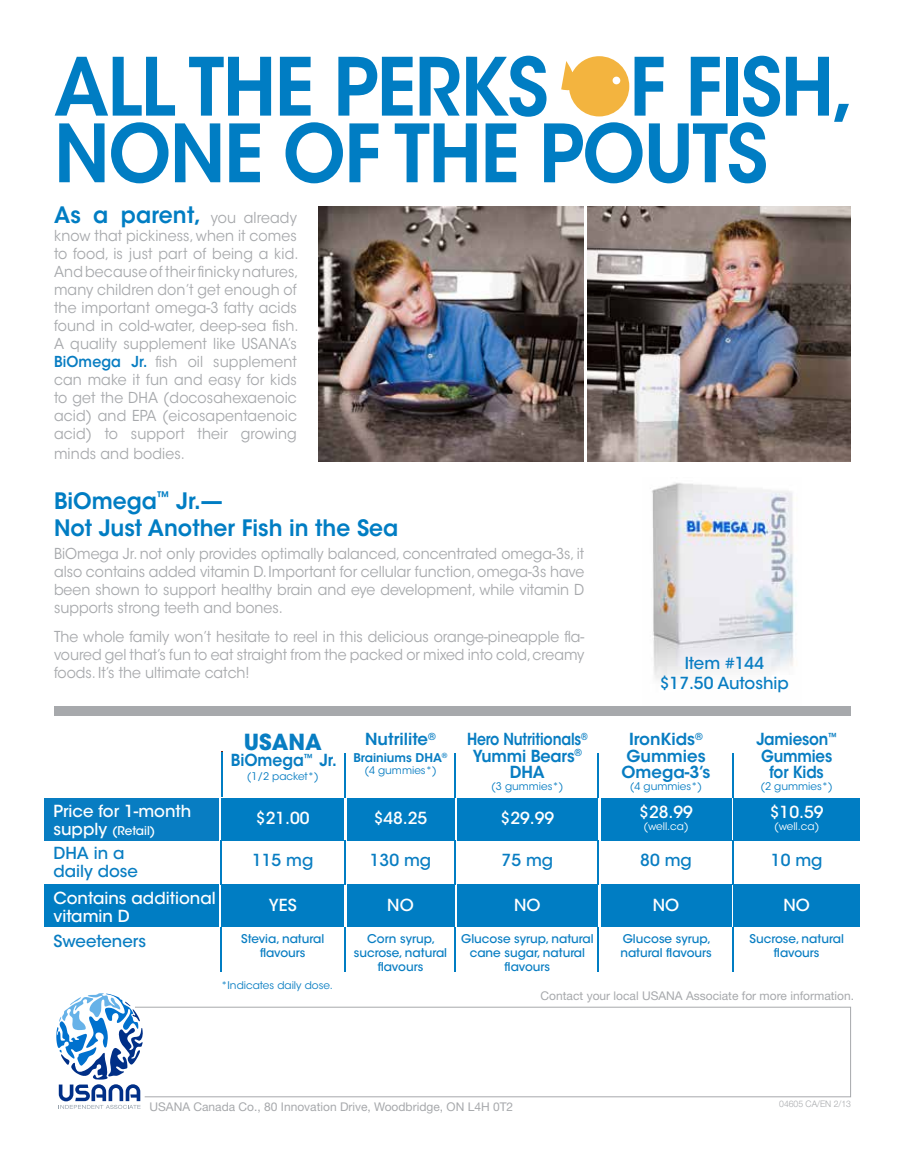
<style>
.page{position:relative;width:905px;height:1175px;background:#fff}
.page>*{position:absolute;margin:0;border:0;box-sizing:border-box;transform-origin:0 0}
.t1{font:79.5px/66.6px "ITC Avant Garde MM 575 750";letter-spacing:-.02em;color:#007dc3;scale:.93 1}
.t2{font:22.5px/27px "ITC Avant Garde MM 575 750";color:#007dc3}
.t3{font:22.05px "ITC Avant Garde MM 740 750";color:#087dc2}
.t4{font:16.5px/18px "ITC Avant Garde MM 445 750";color:#fff}
.t5{font:16.5px/18px "ITC Avant Garde MM 445 750";color:#087dc2}
.t6{font:16.5px/16.5px "ITC Avant Garde MM 575 750";letter-spacing:-.01em;color:#087dc2;text-align:center}
.t7{font:16.5px/16.5px "ITC Avant Garde MM 575 750";letter-spacing:-.01em;color:#087dc2;text-align:center;scale:.85 1}
.t8{font:16.5px/16.5px "ITC Avant Garde MM 575 750";letter-spacing:-.01em;color:#087dc2;text-align:center;scale:.91 1}
.t9{font:16.5px "ITC Avant Garde MM 575 750";letter-spacing:-.01em;color:#087dc2;scale:.94 1}
.t10{font:15px/18px "ITC Avant Garde MM 300 750";letter-spacing:.01em;color:#a7a9ac;text-align:justify;scale:.94 1}
.t11{font:12px/13.8px "ITC Avant Garde MM 445 750";color:#087dc2;text-align:center}
.t12{font:12px "Helvetica Neue";color:#a7a9ac}
.t13{font:12px "ITC Avant Garde MM 445 750";color:#fff}
.t14{font:12px "ITC Avant Garde MM 575 750";color:#087dc2}
.t15{font:10.5px "ITC Avant Garde MM 300 750";color:#087dc2}
.t16{font:10.5px "ITC Avant Garde MM 300 750";color:#fff}
.t17{font:300 9px "Helvetica Neue";color:#a7a9ac;scale:.96 1}
.s1{color:#fff}
.s2{font-family:"ITC Avant Garde MM 300 750";font-size:15px;color:#a7a9ac}
.s3{font-family:"ITC Avant Garde MM 520 750";color:#087dc2}
.s4{font-size:16.5px}
</style>
<div class="page">
<img style="left:652px;top:483px;width:144px;height:196px">
<div style="left:44px;top:798px;width:175px;height:42px;background:#087dc2"></div>
<div style="left:347px;top:798px;width:107px;height:42px;background:#007dc3"></div>
<div style="left:221px;top:798px;width:123px;height:42px;background:#007dc3"></div>
<div style="left:457px;top:798px;width:140px;height:42px;background:#007dc3"></div>
<div style="left:601px;top:798px;width:130px;height:42px;background:#007dc3"></div>
<div style="left:733px;top:798px;width:126px;height:42px;background:#007dc3"></div>
<div style="left:44px;top:884px;width:175px;height:43px;background:#007dc3"></div>
<div style="left:347px;top:884px;width:107px;height:43px;background:#007dc3"></div>
<div style="left:221px;top:884px;width:123px;height:43px;background:#007dc3"></div>
<div style="left:457px;top:884px;width:140px;height:43px;background:#007dc3"></div>
<div style="left:601px;top:884px;width:130px;height:43px;background:#007dc3"></div>
<div style="left:733px;top:884px;width:126px;height:43px;background:#007dc3"></div>
<hr style="left:220px;top:927px;width:2px;height:44px;background:#007dc3">
<hr style="left:220px;top:840px;width:2px;height:44px;background:#007dc3">
<hr style="left:344px;top:840px;width:2px;height:44px;background:#007dc3">
<hr style="left:344px;top:927px;width:2px;height:44px;background:#007dc3">
<hr style="left:454px;top:840px;width:2px;height:44px;background:#007dc3">
<hr style="left:454px;top:927px;width:2px;height:44px;background:#007dc3">
<hr style="left:597px;top:840px;width:2px;height:44px;background:#007dc3">
<hr style="left:731px;top:840px;width:2px;height:44px;background:#007dc3">
<hr style="left:597px;top:927px;width:2px;height:44px;background:#007dc3">
<hr style="left:731px;top:927px;width:2px;height:44px;background:#007dc3">
<hr style="left:221px;top:750px;width:2px;height:45px;background:#6e2413">
<hr style="left:221px;top:752px;width:2px;height:44px;background:#007dc3">
<hr style="left:344px;top:753px;width:2px;height:45px;background:#007dc3">
<hr style="left:454px;top:753px;width:2px;height:45px;background:#007dc3">
<hr style="left:597px;top:753px;width:2px;height:45px;background:#007dc3">
<hr style="left:731px;top:753px;width:2px;height:45px;background:#007dc3">
<svg style="left:561px;top:56px;width:68px;height:60px"></svg>
<div style="left:54px;top:706px;width:796px;height:9px;background:#a7a9ac"></div>
<img style="left:318px;top:207px;width:265px;height:254px">
<img style="left:587px;top:207px;width:263px;height:254px">
<svg style="left:143px;top:1006px;width:708px;height:91px"></svg>
<svg style="left:56px;top:993px;width:87px;height:115px"></svg>
<h1 class="t1" style="left:54px;top:56px;width:862px">ALL THE PERKS <span class="s1">O</span>F FISH,<br>NONE OF THE POUTS</h1>
<h2 class="t2" style="left:54px;top:202px;width:244px">As a parent, <span class="s2">you already</span></h2>
<p class="t10" style="left:54px;top:227px;width:262px;text-align:left">know that pickiness, when it comes to food, is just part of being a kid.<br>And because of their finicky natures, many children don’t get enough of the important omega-3 fatty acids found in cold-water, deep-sea fish.<br>A quality supplement like USANA’s <span class="s3">BiOmega Jr.</span> fish oil supplement can make it fun and easy for kids to get the DHA (docosahexaenoic acid) and EPA (eicosapentaenoic acid) to support their growing</p>
<p class="t10" style="left:54px;top:444px;width:141px">minds and bodies.</p>
<h2 class="t2" style="left:54px;top:488px;width:346px">BiOmega<sup>™</sup> Jr.—<br>Not Just Another Fish in the Sea</h2>
<p class="t10" style="left:54px;top:545px;width:566px">BiOmega Jr. not only provides optimally balanced, concentrated omega-3s, it also contains added vitamin D. Important for cellular function, omega-3s have been shown to support healthy brain and eye development, while vitamin D supports strong teeth and bones.</p>
<p class="t10" style="left:54px;top:627px;width:565px">The whole family won’t hesitate to reel in this delicious orange-pineapple fla&shy;voured gel that’s fun to eat straight from the packed or mixed into cold, creamy foods. It’s the ultimate catch!</p>
<h3 class="t3" style="left:244px;top:728px;width:80px">USANA</h3>
<p class="t9" style="left:231px;top:750px;width:114px">BiOmega<sup>™</sup> Jr.</p>
<p class="t15" style="left:247px;top:769px;width:74px">(1/2 packet*)</p>
<p class="t6" style="left:365px;top:731px;width:72px">Nutrilite<sup>®</sup></p>
<p class="t14" style="left:353px;top:750px;width:95px">Brainiums DHA<sup>®</sup></p>
<p class="t15" style="left:364px;top:764px;width:74px">(4 gummies*)</p>
<p class="t7" style="left:467px;top:731px;width:144px">Hero Nutritionals<sup>®<br></sup>Yummi Bears<sup>®<br></sup>DHA</p>
<p class="t15" style="left:491px;top:780px;width:74px">(3 gummies*)</p>
<p class="t5" style="left:659px;top:654px;width:130px;line-height:19.8px;text-align:center">Item #144 $17.50 Autoship</p>
<p class="t6" style="left:621px;top:731px;width:90px">IronKids<sup>®<br></sup>Gummies<br>Omega-3’s</p>
<p class="t15" style="left:630px;top:780px;width:74px">(4 gummies*)</p>
<p class="t8" style="left:756px;top:731px;width:90px">Jamieson<sup>™<br></sup>Gummies for Kids</p>
<p class="t15" style="left:760px;top:780px;width:74px">(2 gummies*)</p>
<p class="t4" style="left:53px;top:802px;width:139px">Price for 1-month</p>
<p class="t13" style="left:53px;top:823px;width:103px"><span class="s4">supply</span> (Retail)</p>
<p class="t4" style="left:256px;top:809px;width:55px">$21.00</p>
<p class="t4" style="left:374px;top:809px;width:55px">$48.25</p>
<p class="t4" style="left:500px;top:809px;width:55px">$29.99</p>
<p class="t4" style="left:639px;top:803px;width:55px">$28.99</p>
<p class="t16" style="left:643px;top:820px;width:47px">(well.ca)</p>
<p class="t4" style="left:769px;top:803px;width:55px">$10.59</p>
<p class="t16" style="left:774px;top:820px;width:47px">(well.ca)</p>
<p class="t5" style="left:53px;top:844px;width:86px">DHA in a daily dose</p>
<p class="t5" style="left:252px;top:851px;width:63px">115 mg</p>
<p class="t5" style="left:370px;top:851px;width:63px">130 mg</p>
<p class="t5" style="left:501px;top:851px;width:53px">75 mg</p>
<p class="t5" style="left:640px;top:851px;width:53px">80 mg</p>
<p class="t5" style="left:771px;top:851px;width:53px">10 mg</p>
<p class="t4" style="left:53px;top:889px;width:164px">Contains additional vitamin D</p>
<p class="t4" style="left:269px;top:896px;width:29px">YES</p>
<p class="t4" style="left:387px;top:896px;width:28px">NO</p>
<p class="t4" style="left:514px;top:896px;width:28px">NO</p>
<p class="t4" style="left:653px;top:896px;width:28px">NO</p>
<p class="t4" style="left:783px;top:896px;width:28px">NO</p>
<p class="t5" style="left:53px;top:932px;width:94px">Sweeteners</p>
<p class="t11" style="left:241px;top:932px;width:85px">Stevia, natural flavours</p>
<p class="t11" style="left:354px;top:932px;width:95px">Corn syrup, sucrose, natural flavours</p>
<p class="t11" style="left:461px;top:932px;width:134px">Glucose syrup, natural cane sugar, natural flavours</p>
<p class="t11" style="left:749px;top:932px;width:96px">Sucrose, natural flavours</p>
<p class="t11" style="left:620px;top:932px;width:93px;text-align:left">Glucose syrup, natural flavours</p>
<p class="t15" style="left:221px;top:979px;width:113px">*Indicates daily dose.</p>
<p class="t12" style="left:540px;top:989px;width:315px">Contact your local USANA Associate for more information.</p>
<p class="t12" style="left:149px;top:1099px;width:365px">USANA Canada Co., 80 Innovation Drive, Woodbridge, ON L4H 0T2</p>
<p class="t17" style="left:779px;top:1098px;width:76px">04605 CA/EN 2/13</p>
</div>
